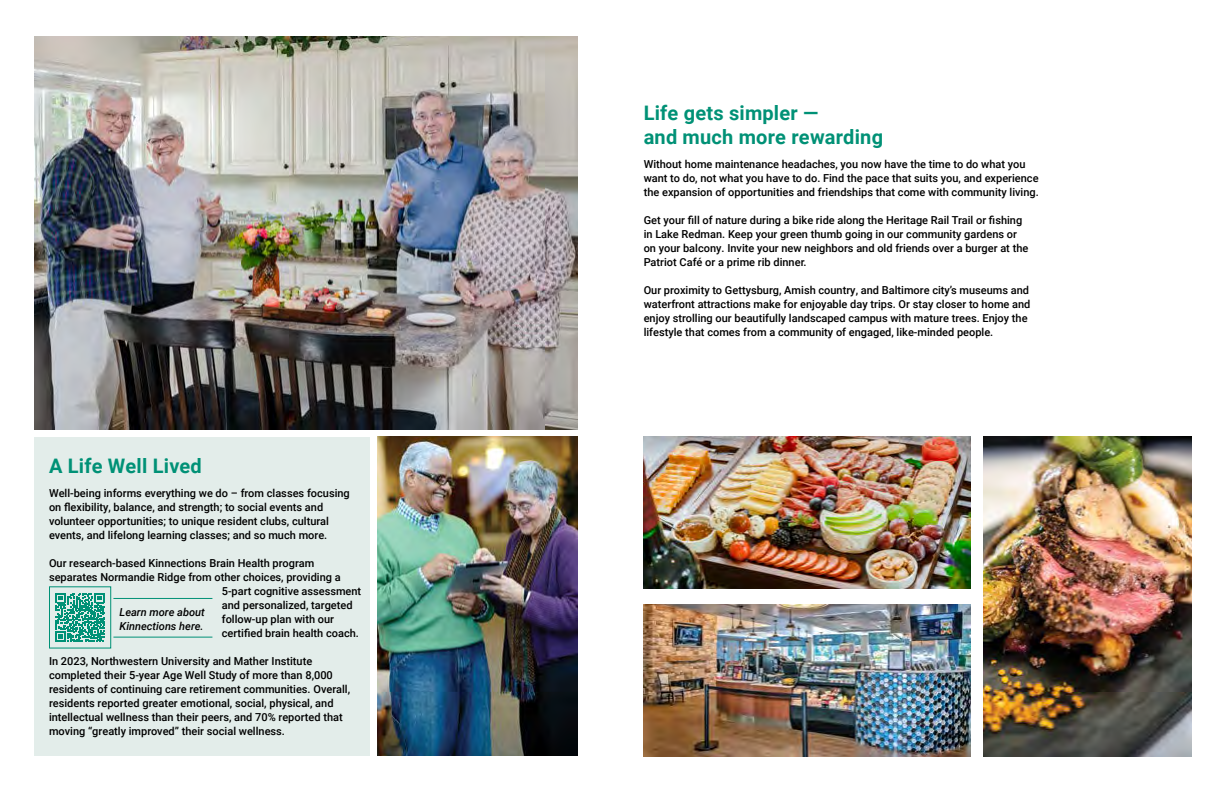
<style>
.page{position:relative;width:1224px;height:792px;background:#fff}
.page>*{position:absolute;margin:0;border:0;box-sizing:border-box;transform-origin:0 0}
.t1{font:700 20px "Roboto";letter-spacing:.01em;color:#009176}
.t2{font:500 11px/14px "Roboto";color:#000}
.t3{font:italic 500 11px/14px "Roboto";color:#000}
</style>
<div class="page">
<img style="left:34px;top:36px;width:543px;height:393px">
<img style="left:377px;top:436px;width:200px;height:320px">
<div style="left:35px;top:437px;width:335px;height:319px;background:#e3edea"></div>
<img style="left:984px;top:437px;width:208px;height:319px">
<img style="left:644px;top:437px;width:326px;height:152px">
<img style="left:644px;top:604px;width:326px;height:152px">
<svg style="left:55px;top:593px;width:50px;height:49px"></svg>
<div style="left:49px;top:586px;width:62px;height:63px;border:1px solid #009176"></div>
<hr style="left:113px;top:637px;width:99px;height:1px;background:#009176">
<hr style="left:113px;top:598px;width:99px;height:1px;background:#009176">
<p class="t1" style="left:49px;top:451px;width:154px">A Life Well Lived</p>
<p class="t2" style="left:49px;top:485px;width:302px">Well-being informs everything we do – from classes focusing on flexibility, balance, and strength; to social events and volunteer opportunities; to unique resident clubs, cultural events, and lifelong learning classes; and so much more.</p>
<p class="t2" style="left:49px;top:555px;width:267px">Our research-based Kinnections Brain Health program</p>
<p class="t2" style="left:49px;top:569px;width:293px">separates Normandie Ridge from other choices, providing a</p>
<p class="t2" style="left:222px;top:583px;width:141px">5-part cognitive assessment</p>
<p class="t2" style="left:222px;top:597px;width:132px">and personalized, targeted</p>
<p class="t2" style="left:222px;top:611px;width:114px">follow-up plan with our</p>
<p class="t2" style="left:222px;top:625px;width:139px">certified brain health coach.</p>
<p class="t2" style="left:49px;top:653px;width:303px">In 2023, Northwestern University and Mather Institute completed their 5-year Age Well Study of more than 8,000 residents of continuing care retirement communities. Overall, residents reported greater emotional, social, physical, and intellectual wellness than their peers, and 70% reported that moving “greatly improved” their social wellness.</p>
<p class="t3" style="left:120px;top:605px;width:87px">Learn more about<br>Kinnections here.</p>
<p class="t1" style="left:644px;top:99px;width:176px">Life gets simpler —</p>
<p class="t1" style="left:644px;top:123px;width:241px">and much more rewarding</p>
<p class="t2" style="left:644px;top:157px;width:397px">Without home maintenance headaches, you now have the time to do what you want to do, not what you have to do. Find the pace that suits you, and experience the expansion of opportunities and friendships that come with community living.</p>
<p class="t2" style="left:644px;top:213px;width:386px">Get your fill of nature during a bike ride along the Heritage Rail Trail or fishing in Lake Redman. Keep your green thumb going in our community gardens or on your balcony. Invite your new neighbors and old friends over a burger at the Patriot Café or a prime rib dinner.</p>
<p class="t2" style="left:644px;top:283px;width:388px">Our proximity to Gettysburg, Amish country, and Baltimore city’s museums and waterfront attractions make for enjoyable day trips. Or stay closer to home and enjoy strolling our beautifully landscaped campus with mature trees. Enjoy the lifestyle that comes from a community of engaged, like-minded people.</p>
</div>
